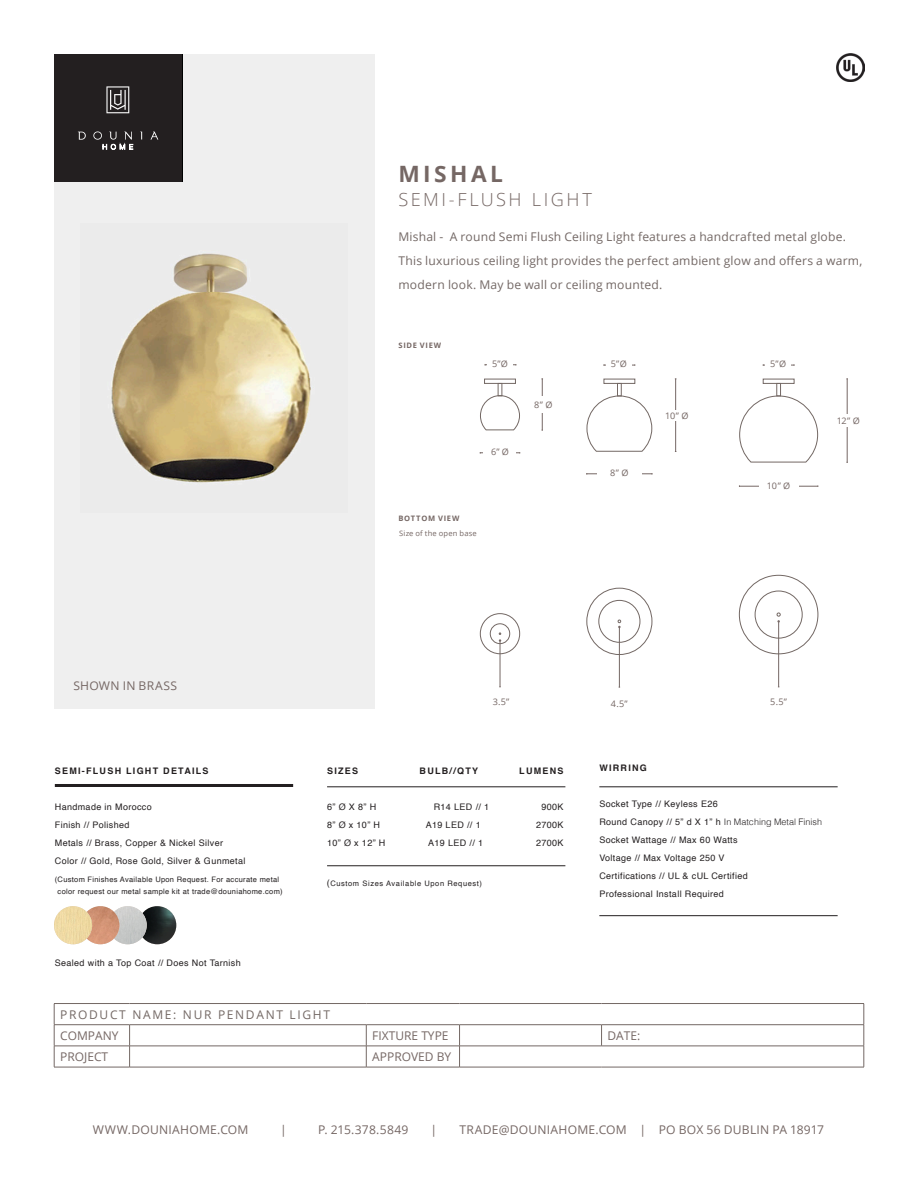
<style>
.page{position:relative;width:918px;height:1188px;background:#fff}
.page>*{position:absolute;margin:0;border:0;box-sizing:border-box;transform-origin:0 0}
.t1{font:700 22.5px "Open Sans";letter-spacing:.155em;color:#756764}
.t2{font:300 18px "Open Sans";letter-spacing:.14em;color:#756764}
.t3{font:12px/24px "Open Sans";letter-spacing:.015em;color:#736865}
.t4{font:12px "Open Sans";letter-spacing:.01em;color:#756764}
.t5{font:12px "Open Sans";letter-spacing:.14em;color:#736864}
.t6{font:9px "Helvetica";letter-spacing:.04em;color:#231f20}
.t7{font:700 9px "Helvetica";letter-spacing:.14em;color:#231f20}
.t8{font:9px "Open Sans";color:#756764}
.t9{font:300 9px "Helvetica";color:#231f20}
.t10{font:7.5px/12px "Helvetica";letter-spacing:.04em;color:#231f20;text-align:center}
.t11{font:7.5px "Helvetica";letter-spacing:.08em;color:#231f20}
.t12{font:700 7.5px "Open Sans";letter-spacing:.09em;color:#756764}
.t13{font:7.5px "Open Sans";letter-spacing:.025em;color:#756764}
.s1{font-size:9px}
.s2{font-weight:400}
</style>
<div class="page">
<div style="left:54px;top:54px;width:320px;height:654px;background:#efefef"></div>
<img style="left:111px;top:253px;width:200px;height:230px">
<img style="left:836px;top:53px;width:28px;height:28px">
<hr style="left:54px;top:1003px;width:76px;height:1px;background:#736864">
<hr style="left:130px;top:1003px;width:236px;height:1px;background:#736864">
<hr style="left:366px;top:1003px;width:94px;height:1px;background:#736864">
<hr style="left:460px;top:1003px;width:142px;height:1px;background:#736864">
<hr style="left:602px;top:1003px;width:262px;height:1px;background:#736864">
<hr style="left:54px;top:1024px;width:76px;height:1px;background:#736864">
<hr style="left:130px;top:1024px;width:236px;height:1px;background:#736864">
<hr style="left:366px;top:1024px;width:94px;height:1px;background:#736864">
<hr style="left:460px;top:1024px;width:142px;height:1px;background:#736864">
<hr style="left:602px;top:1024px;width:262px;height:1px;background:#736864">
<svg style="left:601px;top:1025px;width:1px;height:21px"></svg>
<hr style="left:54px;top:1046px;width:76px;height:1px;background:#736864">
<svg style="left:54px;top:1004px;width:1px;height:63px"></svg>
<hr style="left:130px;top:1046px;width:236px;height:1px;background:#736864">
<svg style="left:129px;top:1025px;width:1px;height:42px"></svg>
<hr style="left:366px;top:1046px;width:94px;height:1px;background:#736864">
<svg style="left:366px;top:1025px;width:1px;height:42px"></svg>
<hr style="left:460px;top:1046px;width:142px;height:1px;background:#736864">
<svg style="left:459px;top:1025px;width:1px;height:42px"></svg>
<hr style="left:602px;top:1046px;width:262px;height:1px;background:#736864">
<svg style="left:864px;top:1004px;width:1px;height:63px"></svg>
<hr style="left:54px;top:1067px;width:76px;height:1px;background:#736864">
<hr style="left:130px;top:1067px;width:236px;height:1px;background:#736864">
<hr style="left:366px;top:1067px;width:94px;height:1px;background:#736864">
<hr style="left:460px;top:1067px;width:142px;height:1px;background:#736864">
<hr style="left:602px;top:1067px;width:262px;height:1px;background:#736864">
<div style="left:54px;top:54px;width:128px;height:128px;background:#231f20"></div>
<svg style="left:106px;top:86px;width:23px;height:27px"></svg>
<svg style="left:78px;top:132px;width:8px;height:8px"></svg>
<svg style="left:150px;top:132px;width:8px;height:8px"></svg>
<svg style="left:93px;top:131px;width:40px;height:18px"></svg>
<hr style="left:327px;top:787px;width:238px;height:1px;background:#231f20">
<hr style="left:599px;top:787px;width:239px;height:1px;background:#231f20">
<hr style="left:599px;top:915px;width:239px;height:1px;background:#231f20">
<hr style="left:327px;top:866px;width:238px;height:1px;background:#231f20">
<hr style="left:55px;top:784px;width:238px;height:3px;background:#231f20">
<img style="left:138px;top:906px;width:38px;height:38px;border-radius:19px">
<img style="left:109px;top:906px;width:38px;height:38px;border-radius:19px">
<img style="left:81px;top:906px;width:38px;height:38px;border-radius:19px">
<img style="left:54px;top:906px;width:38px;height:38px;border-radius:19px">
<svg style="left:480px;top:395px;width:40px;height:36px"></svg>
<div style="left:484px;top:379px;width:32px;height:5px;border:1px solid #736864"></div>
<div style="left:498px;top:383px;width:4px;height:13px;border:1px solid #736864"></div>
<hr style="left:485px;top:365px;width:31px;height:1px;background:#756764">
<hr style="left:480px;top:453px;width:40px;height:1px;background:#756764">
<div style="left:484px;top:445px;width:32px;height:13px;background:#fff"></div>
<div style="left:487px;top:358px;width:26px;height:12px;background:#fff"></div>
<hr style="left:604px;top:365px;width:31px;height:1px;background:#756764">
<div style="left:606px;top:358px;width:26px;height:12px;background:#fff"></div>
<hr style="left:763px;top:365px;width:31px;height:1px;background:#756764">
<div style="left:765px;top:358px;width:26px;height:12px;background:#fff"></div>
<svg style="left:586px;top:395px;width:67px;height:57px"></svg>
<div style="left:604px;top:379px;width:31px;height:5px;border:1px solid #736864"></div>
<div style="left:617px;top:383px;width:5px;height:13px;border:1px solid #736864"></div>
<hr style="left:587px;top:474px;width:65px;height:1px;background:#756764">
<div style="left:597px;top:466px;width:45px;height:13px;background:#fff"></div>
<svg style="left:739px;top:395px;width:79px;height:68px"></svg>
<div style="left:763px;top:379px;width:32px;height:5px;border:1px solid #736864"></div>
<div style="left:776px;top:383px;width:5px;height:13px;border:1px solid #736864"></div>
<hr style="left:739px;top:486px;width:79px;height:1px;background:#756764">
<div style="left:759px;top:479px;width:40px;height:12px;background:#fff"></div>
<hr style="left:847px;top:379px;width:1px;height:83px;background:#756764">
<div style="left:827px;top:414px;width:43px;height:13px;background:#fff"></div>
<hr style="left:675px;top:379px;width:1px;height:73px;background:#756764">
<div style="left:656px;top:410px;width:42px;height:11px;background:#fff"></div>
<hr style="left:542px;top:379px;width:1px;height:51px;background:#756764">
<div style="left:522px;top:396px;width:43px;height:17px;background:#fff"></div>
<hr style="left:619px;top:628px;width:1px;height:59px;background:#756764">
<hr style="left:778px;top:622px;width:1px;height:65px;background:#756764">
<svg style="left:777px;top:613px;width:3px;height:9px"></svg>
<div style="left:739px;top:575px;width:79px;height:79px;border:1px solid #736864;border-radius:50%"></div>
<div style="left:755px;top:591px;width:47px;height:47px;border:1px solid #736864;border-radius:50%"></div>
<svg style="left:618px;top:620px;width:3px;height:8px"></svg>
<div style="left:587px;top:588px;width:65px;height:67px;border:1px solid #736864;border-radius:50%"></div>
<div style="left:599px;top:600px;width:41px;height:42px;border:1px solid #736864;border-radius:50%"></div>
<hr style="left:500px;top:641px;width:1px;height:46px;background:#756764">
<div style="left:480px;top:613px;width:40px;height:41px;border:1px solid #736864;border-radius:50%"></div>
<div style="left:490px;top:624px;width:20px;height:20px;border:1px solid #736864;border-radius:50%"></div>
<p class="t1" style="left:399px;top:158px;width:106px">MISHAL</p>
<p class="t2" style="left:399px;top:188px;width:195px">SEMI-FLUSH LIGHT</p>
<p class="t3" style="left:399px;top:225px;width:465px">Mishal - A round Semi Flush Ceiling Light features a handcrafted metal globe.<br>This luxurious ceiling light provides the perfect ambient glow and offers a warm, modern look. May be wall or ceiling mounted.</p>
<p class="t12" style="left:399px;top:340px;width:44px">SIDE VIEW</p>
<p class="t12" style="left:399px;top:513px;width:62px">BOTTOM VIEW</p>
<p class="t13" style="left:399px;top:528px;width:79px">Size of the open base</p>
<p class="t8" style="left:492px;top:358px;width:17px">5”Ø</p>
<p class="t8" style="left:611px;top:358px;width:17px">5”Ø</p>
<p class="t8" style="left:770px;top:358px;width:17px">5”Ø</p>
<p class="t8" style="left:491px;top:446px;width:19px">6” Ø</p>
<p class="t8" style="left:534px;top:398px;width:20px">8” Ø</p>
<p class="t8" style="left:610px;top:467px;width:20px">8” Ø</p>
<p class="t8" style="left:665px;top:409px;width:25px">10” Ø</p>
<p class="t8" style="left:767px;top:479px;width:25px">10” Ø</p>
<p class="t8" style="left:837px;top:415px;width:25px">12” Ø</p>
<p class="t4" style="left:73px;top:678px;width:105px">SHOWN IN BRASS</p>
<p class="t7" style="left:55px;top:764px;width:155px">SEMI-FLUSH LIGHT DETAILS</p>
<p class="t6" style="left:55px;top:800px;width:99px">Handmade in Morocco</p>
<p class="t6" style="left:55px;top:818px;width:76px">Finish // Polished</p>
<p class="t6" style="left:55px;top:836px;width:170px">Metals // Brass, Copper &amp; Nickel Silver</p>
<p class="t6" style="left:55px;top:854px;width:192px">Color // Gold, Rose Gold, Silver &amp; Gunmetal</p>
<p class="t10" style="left:55px;top:874px;width:229px">(Custom Finishes Available Upon Request. For accurate metal color request our metal sample kit at trade@douniahome.com)</p>
<p class="t6" style="left:55px;top:956px;width:188px">Sealed with a Top Coat // Does Not Tarnish</p>
<p class="t8" style="left:493px;top:696px;width:18px">3.5”</p>
<p class="t8" style="left:770px;top:696px;width:18px">5.5”</p>
<p class="t8" style="left:611px;top:697px;width:18px">4.5”</p>
<p class="t7" style="left:327px;top:764px;width:33px">SIZES</p>
<p class="t7" style="left:420px;top:764px;width:60px">BULB//QTY</p>
<p class="t7" style="left:519px;top:764px;width:46px">LUMENS</p>
<p class="t6" style="left:327px;top:800px;width:51px">6” Ø X 8” H</p>
<p class="t6" style="left:434px;top:800px;width:57px">R14 LED // 1</p>
<p class="t6" style="left:542px;top:800px;width:24px">900K</p>
<p class="t6" style="left:327px;top:818px;width:54px">8” Ø x 10” H</p>
<p class="t6" style="left:426px;top:818px;width:56px">A19 LED // 1</p>
<p class="t6" style="left:536px;top:818px;width:29px">2700K</p>
<p class="t6" style="left:327px;top:836px;width:60px">10” Ø x 12” H</p>
<p class="t6" style="left:428px;top:836px;width:56px">A19 LED // 1</p>
<p class="t6" style="left:536px;top:836px;width:29px">2700K</p>
<p class="t11" style="left:327px;top:878px;width:157px"><span class="s1">(</span>Custom Sizes Available Upon Request)</p>
<p class="t7" style="left:599px;top:761px;width:49px">WIRRING</p>
<p class="t6" style="left:599px;top:797px;width:120px">Socket Type // Keyless E26</p>
<p class="t9" style="left:599px;top:815px;width:224px"><span class="s2">Round Canopy // 5” d X 1” h</span> In Matching Metal Finish</p>
<p class="t6" style="left:599px;top:833px;width:140px">Socket Wattage // Max 60 Watts</p>
<p class="t6" style="left:599px;top:851px;width:127px">Voltage // Max Voltage 250 V</p>
<p class="t6" style="left:599px;top:869px;width:150px">Certifications // UL &amp; cUL Certified</p>
<p class="t6" style="left:599px;top:887px;width:126px">Professional Install Required</p>
<p class="t5" style="left:60px;top:1006px;width:271px">PRODUCT NAME: NUR PENDANT LIGHT</p>
<p class="t4" style="left:60px;top:1027px;width:60px">COMPANY</p>
<p class="t4" style="left:372px;top:1027px;width:78px">FIXTURE TYPE</p>
<p class="t4" style="left:608px;top:1027px;width:34px">DATE:</p>
<p class="t4" style="left:60px;top:1048px;width:50px">PROJECT</p>
<p class="t4" style="left:372px;top:1048px;width:80px">APPROVED BY</p>
<p class="t4" style="left:93px;top:1121px;width:157px">WWW.DOUNIAHOME.COM</p>
<p class="t4" style="left:280px;top:1121px;width:8px">|</p>
<p class="t4" style="left:318px;top:1121px;width:92px">P. 215.378.5849</p>
<p class="t4" style="left:431px;top:1121px;width:8px">|</p>
<p class="t4" style="left:459px;top:1121px;width:366px">TRADE@DOUNIAHOME.COM | PO BOX 56 DUBLIN PA 18917</p>
</div>
